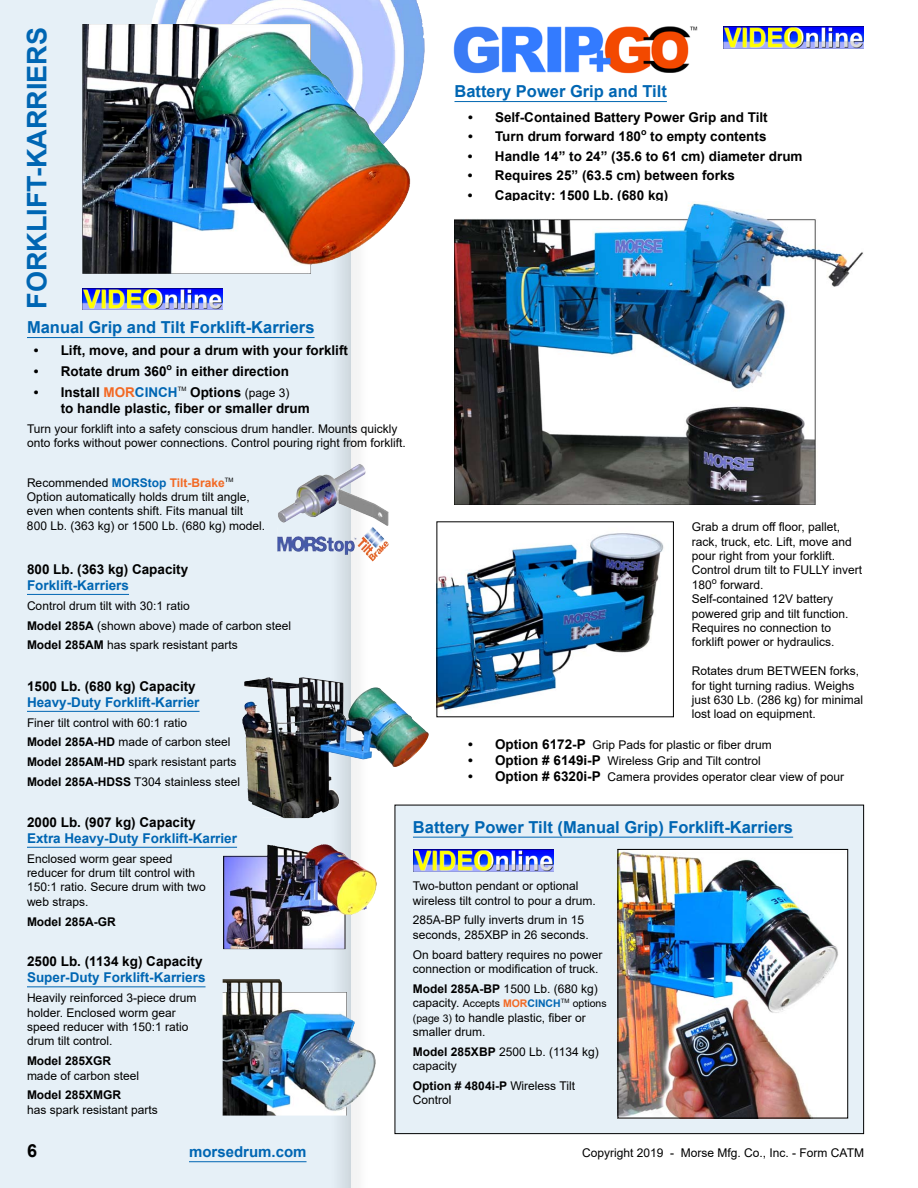
<style>
.page{position:relative;width:918px;height:1188px;background:#fff}
.page>*{position:absolute;margin:0;border:0;box-sizing:border-box;transform-origin:0 0}
.t1{font:700 27px "Arial";color:#0066b3}
.t2{font:700 18px "Arial";color:#000}
.t3{font:700 16.5px "Arial";color:#0066b3}
.t4{font:700 15px "Arial";color:#0066b3}
.t5{font:700 13.5px/16.2px "Arial";color:#000}
.t6{font:700 13.5px "Arial";color:#0066b3}
.t7{font:12px/14.4px "Arial";color:#000}
.t8{font:700 12px "Arial";color:#000}
.t9{font:10.5px "Arial";color:#000}
.t10{font:6px "Arial";color:#000}
.s1{color:#f26924}
.s2{color:#0066b3}
.s3{font-weight:400;font-size:12px}
.s4{font-weight:700;color:#0066b3}
.s5{font-weight:700;color:#f26924}
.s6{font-weight:700}
.s7{font-weight:700;font-size:13.5px}
.s8{font-size:12px}
.s9{font-size:10.5px}
</style>
<div class="page">
<div style="left:0;top:0;width:376px;height:1188px;background:#000;opacity:.05"></div>
<div style="left:0;top:0;width:352px;height:1188px;background:#000;opacity:.35"></div>
<hr style="left:189px;top:1161px;width:118px;height:1px;background:#0066b3">
<img style="left:242px;top:702px;width:42px;height:116px">
<hr style="left:454px;top:101px;width:213px;height:1px;background:#0067b1">
<img style="left:149px;top:0;width:159px;height:24px">
<img style="left:82px;top:24px;width:328px;height:250px">
<div style="left:395px;top:805px;width:469px;height:329px;background:#e6f0f7"></div>
<div style="left:395px;top:805px;width:469px;height:329px;border:1px solid #000"></div>
<img style="left:223px;top:979px;width:153px;height:137px">
<img style="left:223px;top:844px;width:154px;height:105px">
<hr style="left:27px;top:594px;width:102px;height:1px;background:#0066b3">
<hr style="left:27px;top:711px;width:173px;height:1px;background:#0066b3">
<hr style="left:27px;top:847px;width:210px;height:1px;background:#0066b3">
<hr style="left:27px;top:986px;width:179px;height:1px;background:#0066b3">
<img style="left:620px;top:851px;width:226px;height:265px">
<div style="left:618px;top:849px;width:230px;height:269px;border:1px solid #000"></div>
<img style="left:82px;top:288px;width:141px;height:21px">
<img style="left:724px;top:27px;width:140px;height:21px">
<img style="left:351px;top:509px;width:36px;height:17px">
<img style="left:368px;top:541px;width:21px;height:20px">
<img style="left:413px;top:850px;width:140px;height:21px">
<img style="left:438px;top:533px;width:226px;height:178px">
<img style="left:455px;top:202px;width:408px;height:302px">
<img style="left:453px;top:26px;width:245px;height:48px">
<hr style="left:413px;top:837px;width:380px;height:1px;background:#0066b3">
<hr style="left:27px;top:337px;width:288px;height:1px;background:#0066b3">
<h1 class="t1" style="left:18px;top:309px;width:283px;rotate:-90deg">FORKLIFT-KARRIERS</h1>
<h3 class="t3" style="left:27px;top:316px;width:289px">Manual Grip and Tilt Forklift-Karriers</h3>
<p class="t5" style="left:34px;top:342px;width:316px">• Lift, move, and pour a drum with your forklift</p>
<p class="t5" style="left:34px;top:364px;width:257px">• Rotate drum 360<sup>o</sup> in either direction</p>
<p class="t5" style="left:34px;top:384px;width:145px">• Install <span class="s1">MOR</span><span class="s2">CINCH</span></p>
<p class="t10" style="left:178px;top:384px;width:10px">TM</p>
<p class="t5" style="left:61px;top:384px;width:251px;text-indent:129px">Options <span class="s3">(page 3)<br></span>to handle plastic, fiber or smaller drum</p>
<p class="t7" style="left:27px;top:421px;width:380px">Turn your forklift into a safety conscious drum handler. Mounts quickly onto forks without power connections. Control pouring right from forklift.</p>
<p class="t7" style="left:27px;top:475px;width:240px">Recommended <span class="s4">MORStop</span> <span class="s5">Tilt-Brake</span><sup>TM </sup>Option automatically holds drum tilt angle, even when contents shift. Fits manual tilt 800 Lb. (363 kg) or 1500 Lb. (680 kg) model.</p>
<p class="t5" style="left:27px;top:561px;width:163px">800 Lb. (363 kg) Capacity</p>
<p class="t6" style="left:27px;top:576px;width:104px">Forklift-Karriers</p>
<p class="t7" style="left:27px;top:596px;width:266px;line-height:19.8px">Control drum tilt with 30:1 ratio<br><span class="s6">Model 285A</span> (shown above) made of carbon steel<br><span class="s6">Model 285AM</span> has spark resistant parts</p>
<p class="t5" style="left:27px;top:678px;width:170px">1500 Lb. (680 kg) Capacity</p>
<p class="t6" style="left:27px;top:693px;width:174px">Heavy-Duty Forklift-Karrier</p>
<p class="t7" style="left:27px;top:712px;width:215px;line-height:19.8px">Finer tilt control with 60:1 ratio<br><span class="s6">Model 285A-HD</span> made of carbon steel <span class="s6">Model 285AM-HD</span> spark resistant parts <span class="s6">Model 285A-HDSS</span> T304 stainless steel</p>
<p class="t5" style="left:27px;top:814px;width:170px">2000 Lb. (907 kg) Capacity</p>
<p class="t6" style="left:27px;top:829px;width:212px">Extra Heavy-Duty Forklift-Karrier</p>
<p class="t7" style="left:27px;top:851px;width:180px">Enclosed worm gear speed reducer for drum tilt control with<br>150:1 ratio. Secure drum with two web straps.</p>
<p class="t8" style="left:27px;top:913px;width:90px">Model 285A-GR</p>
<p class="t5" style="left:27px;top:953px;width:177px">2500 Lb. (1134 kg) Capacity</p>
<p class="t6" style="left:27px;top:968px;width:180px">Super-Duty Forklift-Karriers</p>
<p class="t7" style="left:27px;top:991px;width:171px">Heavily reinforced 3-piece drum holder. Enclosed worm gear speed reducer with 150:1 ratio drum tilt control.</p>
<p class="t8" style="left:27px;top:1052px;width:86px">Model 285XGR</p>
<p class="t7" style="left:27px;top:1068px;width:114px">made of carbon steel</p>
<p class="t8" style="left:27px;top:1087px;width:96px">Model 285XMGR</p>
<p class="t7" style="left:27px;top:1102px;width:132px">has spark resistant parts</p>
<h3 class="t3" style="left:454px;top:80px;width:214px">Battery Power Grip and Tilt</h3>
<p class="t5" style="left:468px;top:109px;width:301px">• Self-Contained Battery Power Grip and Tilt</p>
<p class="t5" style="left:468px;top:129px;width:300px">• Turn drum forward 180<sup>o</sup> to empty contents</p>
<p class="t5" style="left:468px;top:148px;width:336px">• Handle 14” to 24” (35.6 to 61 cm) diameter drum</p>
<p class="t5" style="left:468px;top:168px;width:269px">• Requires 25” (63.5 cm) between forks</p>
<p class="t5" style="left:468px;top:187px;width:202px">• Capacity: 1500 Lb. (680 kg)</p>
<p class="t7" style="left:692px;top:520px;width:172px">Grab a drum off floor, pallet, rack, truck, etc. Lift, move and pour right from your forklift.<br>Control drum tilt to FULLY invert<br>180<sup>o</sup> forward.<br>Self-contained 12V battery powered grip and tilt function.<br>Requires no connection to forklift power or hydraulics.</p>
<p class="t7" style="left:692px;top:664px;width:173px">Rotates drum BETWEEN forks, for tight turning radius. Weighs just 630 Lb. (286 kg) for minimal lost load on equipment.</p>
<p class="t7" style="left:468px;top:737px;width:305px"><span class="s7">• Option 6172-P</span> Grip Pads for plastic or fiber drum</p>
<p class="t7" style="left:468px;top:754px;width:294px"><span class="s7">• Option # 6149i-P</span> Wireless Grip and Tilt control</p>
<p class="t7" style="left:468px;top:770px;width:378px"><span class="s7">• Option # 6320i-P</span> Camera provides operator clear view of pour</p>
<h3 class="t3" style="left:413px;top:815px;width:382px">Battery Power Tilt (Manual Grip) Forklift-Karriers</h3>
<p class="t7" style="left:413px;top:879px;width:184px">Two-button pendant or optional wireless tilt control to pour a drum.</p>
<p class="t7" style="left:413px;top:913px;width:177px">285A-BP fully inverts drum in 15 seconds, 285XBP in 26 seconds.</p>
<p class="t7" style="left:413px;top:947px;width:191px">On board battery requires no power connection or modification of truck.</p>
<p class="t7" style="left:413px;top:981px;width:186px"><span class="s6">Model 285A-BP</span> 1500 Lb. (680 kg)</p>
<p class="t9" style="left:413px;top:996px;width:195px"><span class="s8">capacity.</span> Accepts <span class="s5">MOR</span><span class="s4">CINCH</span><sup>TM</sup> options</p>
<p class="t7" style="left:413px;top:1010px;width:174px"><span class="s9">(page 3)</span> to handle plastic, fiber or smaller drum.</p>
<p class="t7" style="left:413px;top:1044px;width:187px"><span class="s6">Model 285XBP</span> 2500 Lb. (1134 kg) capacity</p>
<p class="t7" style="left:413px;top:1079px;width:164px"><span class="s6">Option # 4804i-P</span> Wireless Tilt<br>Control</p>
<h2 class="t2" style="left:27px;top:1138px;width:12px">6</h2>
<p class="t4" style="left:189px;top:1141px;width:119px">morsedrum.com</p>
<p class="t7" style="left:582px;top:1146px;width:283px">Copyright 2019 - Morse Mfg. Co., Inc. - Form CATM</p>
</div>
